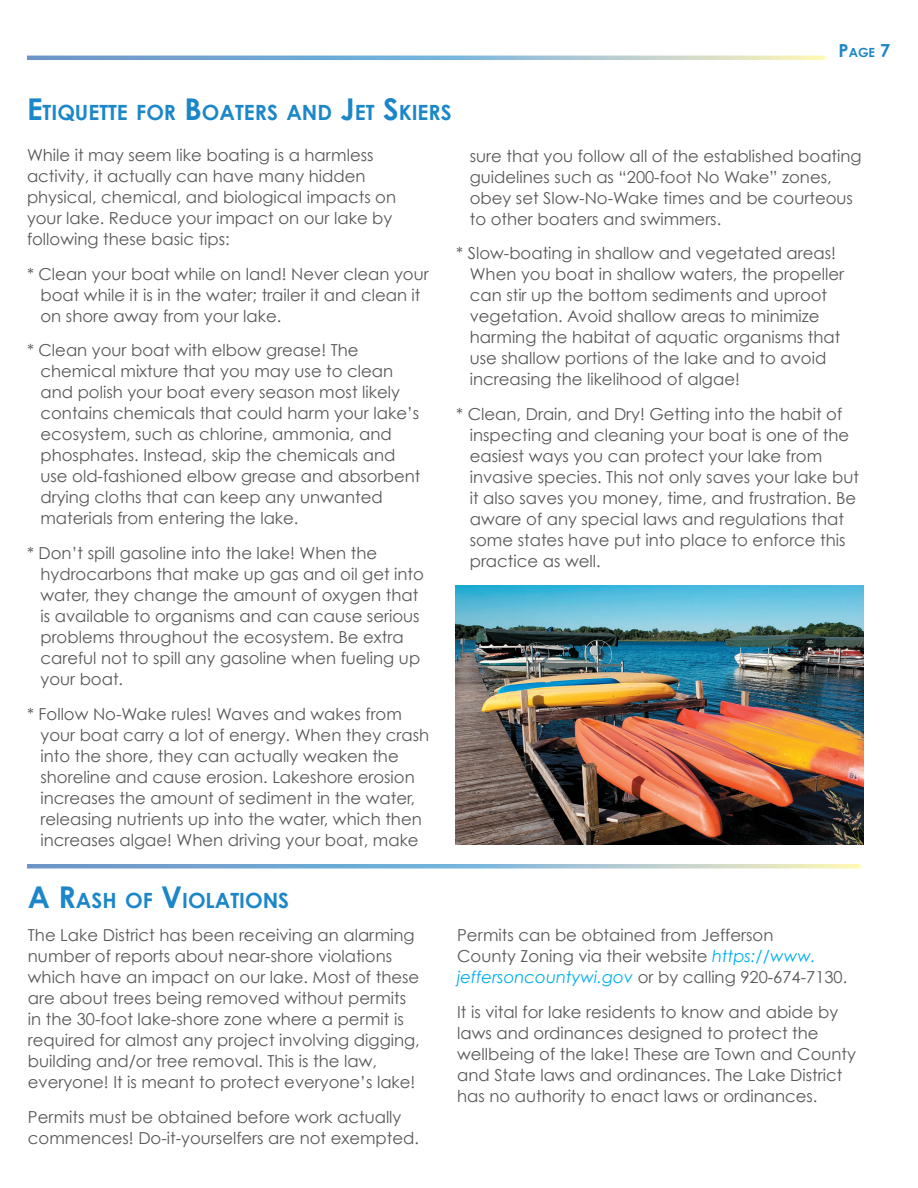
<style>
.page{position:relative;width:918px;height:1188px;background:#fff}
.page>*{position:absolute;margin:0;border:0;box-sizing:border-box;transform-origin:0 0}
.t1{font:700 21px "Century Gothic";color:#1c87c8}
.t2{font:16.5px/21px "Century Gothic";color:#57585a}
.t3{font:700 12.6px "Century Gothic";color:#1c87c8}
.s1{font-size:18px}
.s2{font-size:30px}
.s3{font-style:italic;color:#00aeef}
</style>
<div class="page">
<svg style="left:27px;top:56px;width:800px;height:4px;background:#95bacf"></svg>
<img style="left:456px;top:586px;width:408px;height:259px">
<svg style="left:27px;top:864px;width:835px;height:4px;background:#95bacf"></svg>
<p class="t3" style="left:839px;top:44px;width:53px"><span class="s1">P</span>AGE <span class="s1">7</span></p>
<p class="t1" style="left:27px;top:99px;width:426px"><span class="s2">E</span>TIQUETTE FOR <span class="s2">B</span>OATERS AND <span class="s2">J</span>ET <span class="s2">S</span>KIERS</p>
<p class="t2" style="left:27px;top:145px;width:371px">While it may seem like boating is a harmless activity, it actually can have many hidden physical, chemical, and biological impacts on your lake. Reduce your impact on our lake by following these basic tips:</p>
<p class="t2" style="left:40px;top:263px;width:390px;text-indent:-13px">* Clean your boat while on land! Never clean your boat while it is in the water; trailer it and clean it on shore away from your lake.</p>
<p class="t2" style="left:40px;top:340px;width:381px;text-indent:-13px">* Clean your boat with elbow grease! The chemical mixture that you may use to clean and polish your boat every season most likely contains chemicals that could harm your lake’s ecosystem, such as chlorine, ammonia, and phosphates. Instead, skip the chemicals and use old-fashioned elbow grease and absorbent drying cloths that can keep any unwanted materials from entering the lake.</p>
<p class="t2" style="left:40px;top:542px;width:385px;text-indent:-13px">* Don’t spill gasoline into the lake! When the hydrocarbons that make up gas and oil get into water, they change the amount of oxygen that is available to organisms and can cause serious problems throughout the ecosystem. Be extra careful not to spill any gasoline when fueling up your boat.</p>
<p class="t2" style="left:40px;top:703px;width:390px;text-indent:-13px">* Follow No-Wake rules! Waves and wakes from your boat carry a lot of energy. When they crash into the shore, they can actually weaken the shoreline and cause erosion. Lakeshore erosion increases the amount of sediment in the water, releasing nutrients up into the water, which then increases algae! When driving your boat, make</p>
<p class="t2" style="left:470px;top:145px;width:393px">sure that you follow all of the established boating guidelines such as “200-foot No Wake” zones, obey set Slow-No-Wake times and be courteous to other boaters and swimmers.</p>
<p class="t2" style="left:470px;top:242px;width:376px;text-indent:-13px">* Slow-boating in shallow and vegetated areas!<br>When you boat in shallow waters, the propeller can stir up the bottom sediments and uproot vegetation. Avoid shallow areas to minimize harming the habitat of aquatic organisms that use shallow portions of the lake and to avoid increasing the likelihood of algae!</p>
<p class="t2" style="left:470px;top:403px;width:391px;text-indent:-13px">* Clean, Drain, and Dry! Getting into the habit of inspecting and cleaning your boat is one of the easiest ways you can protect your lake from invasive species. This not only saves your lake but it also saves you money, time, and frustration. Be aware of any special laws and regulations that some states have put into place to enforce this practice as well.</p>
<p class="t1" style="left:28px;top:887px;width:263px"><span class="s2">A R</span>ASH OF <span class="s2">V</span>IOLATIONS</p>
<p class="t2" style="left:28px;top:924px;width:393px">The Lake District has been receiving an alarming number of reports about near-shore violations which have an impact on our lake. Most of these are about trees being removed without permits in the 30-foot lake-shore zone where a permit is required for almost any project involving digging, building and/or tree removal. This is the law, everyone! It is meant to protect everyone’s lake!</p>
<p class="t2" style="left:28px;top:1106px;width:393px">Permits must be obtained before work actually commences! Do-it-yourselfers are not exempted.</p>
<p class="t2" style="left:457px;top:924px;width:392px">Permits can be obtained from Jefferson<br>County Zoning via their website <span class="s3">https://www. jeffersoncountywi.gov</span> or by calling 920-674-7130.</p>
<p class="t2" style="left:457px;top:1001px;width:400px">It is vital for lake residents to know and abide by laws and ordinances designed to protect the wellbeing of the lake! These are Town and County and State laws and ordinances. The Lake District has no authority to enact laws or ordinances.</p>
</div>
